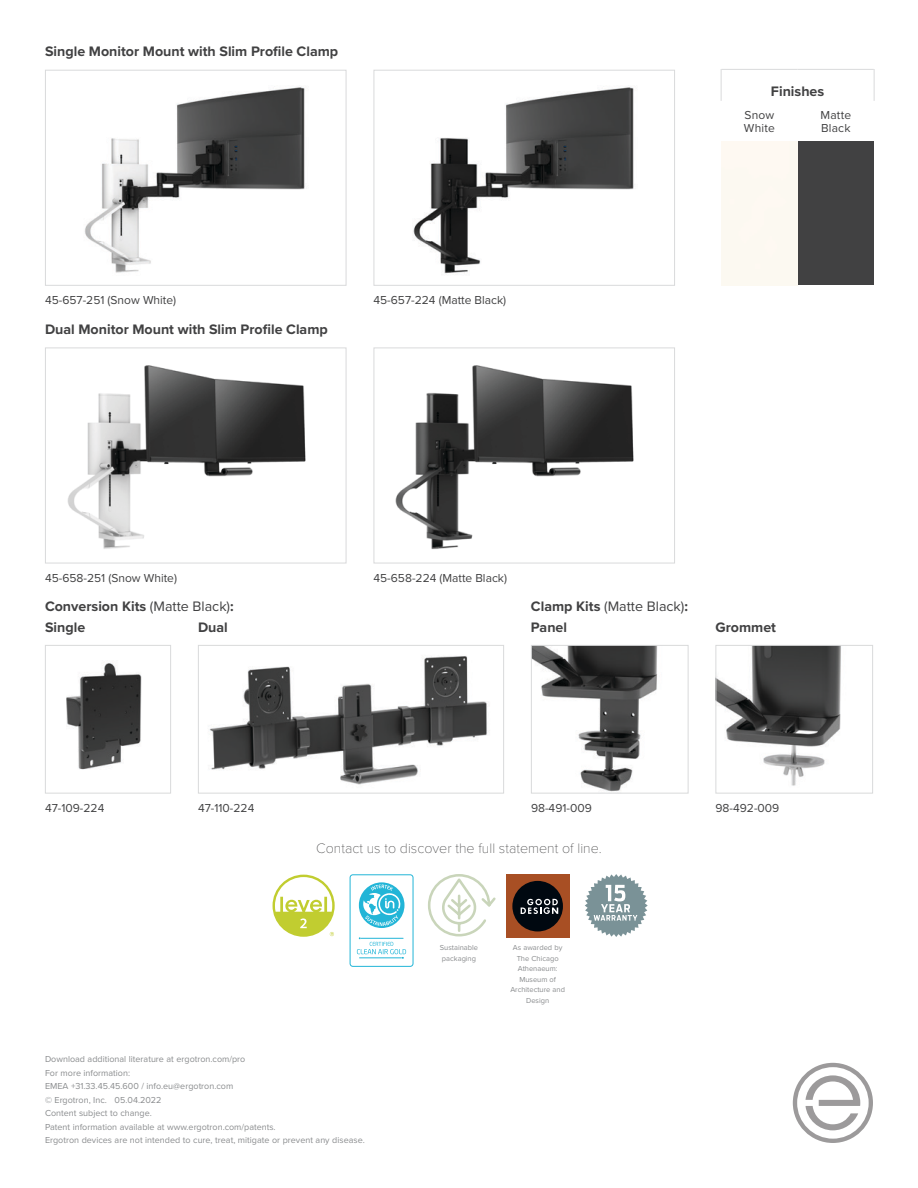
<style>
.page{position:relative;width:918px;height:1188px;background:#fff}
.page>*{position:absolute;margin:0;border:0;box-sizing:border-box;transform-origin:0 0}
.t1{font:700 14.25px "Proxima Nova";color:#414142}
.t2{font:100 14.25px "Proxima Nova T";color:#414142}
.t3{font:14.25px "Proxima Nova";color:#414142}
.t4{font:12px/13.5px "Proxima Nova";color:#414142}
.t5{font:9px/13.5px "Proxima Nova";color:#8a8c8e}
.t6{font:7.5px/10.5px "Proxima Nova";color:#8a8c8e;text-align:center}
.s1{font-weight:400}
.s2{font-weight:700}
</style>
<div class="page">
<svg style="left:793px;top:1063px;width:80px;height:80px"></svg>
<div style="left:798px;top:141px;width:76px;height:144px;background:#414142"></div>
<hr style="left:721px;top:69px;width:1px;height:32px;background:#d9dadb">
<hr style="left:874px;top:69px;width:1px;height:32px;background:#d9dadb">
<hr style="left:798px;top:69px;width:76px;height:1px;background:#d9dadb">
<hr style="left:722px;top:69px;width:76px;height:1px;background:#d9dadb">
<img style="left:66px;top:663px;width:76px;height:107px">
<div style="left:45px;top:645px;width:126px;height:149px;border:1px solid #d9dadb"></div>
<img style="left:209px;top:656px;width:278px;height:129px">
<div style="left:198px;top:645px;width:306px;height:149px;border:1px solid #d9dadb"></div>
<img style="left:533px;top:647px;width:125px;height:145px">
<div style="left:531px;top:645px;width:157px;height:149px;border:1px solid #d9dadb"></div>
<img style="left:718px;top:647px;width:123px;height:139px">
<div style="left:716px;top:645px;width:157px;height:149px;border:1px solid #d9dadb"></div>
<img style="left:84px;top:87px;width:221px;height:186px">
<div style="left:45px;top:70px;width:301px;height:216px;border:1px solid #d9dadb"></div>
<img style="left:413px;top:87px;width:221px;height:187px">
<div style="left:373px;top:70px;width:302px;height:216px;border:1px solid #d9dadb"></div>
<img style="left:67px;top:347px;width:280px;height:216px">
<div style="left:45px;top:347px;width:301px;height:216px;border:1px solid #d9dadb"></div>
<img style="left:395px;top:365px;width:239px;height:185px">
<div style="left:373px;top:347px;width:302px;height:216px;border:1px solid #d9dadb"></div>
<svg style="left:273px;top:875px;width:62px;height:62px"></svg>
<div style="left:350px;top:875px;width:63px;height:92px;border:1px solid #22b5d7;border-radius:3px"></div>
<svg style="left:359px;top:882px;width:46px;height:46px"></svg>
<svg style="left:357px;top:938px;width:49px;height:20px"></svg>
<svg style="left:585px;top:874px;width:63px;height:63px"></svg>
<div style="left:506px;top:875px;width:63px;height:63px;background:#a84f24"></div>
<div style="left:512px;top:881px;width:51px;height:50px;background:#000810;border-radius:50%"></div>
<svg style="left:521px;top:899px;width:37px;height:15px"></svg>
<svg style="left:428px;top:874px;width:68px;height:63px"></svg>
<h1 class="t1" style="left:45px;top:43px;width:295px">Single Monitor Mount with Slim Profile Clamp</h1>
<h2 class="t4" style="left:45px;top:294px;width:133px">45-657-251 (Snow White)</h2>
<h2 class="t4" style="left:374px;top:294px;width:134px">45-657-224 (Matte Black)</h2>
<h1 class="t1" style="left:45px;top:321px;width:284px">Dual Monitor Mount with Slim Profile Clamp</h1>
<h2 class="t4" style="left:45px;top:571px;width:133px">45-658-251 (Snow White)</h2>
<h2 class="t4" style="left:374px;top:571px;width:135px">45-658-224 (Matte Black)</h2>
<h1 class="t1" style="left:771px;top:83px;width:55px">Finishes</h1>
<h2 class="t4" style="left:820px;top:108px;width:32px">Matte<br>Black</h2>
<h2 class="t4" style="left:744px;top:108px;width:32px">Snow<br>White</h2>
<h1 class="t1" style="left:45px;top:598px;width:190px">Conversion Kits <span class="s1">(Matte Black)</span>:</h1>
<h1 class="t3" style="left:531px;top:598px;width:159px"><span class="s2">Clamp Kits</span> (Matte Black)<span class="s2">:</span></h1>
<h1 class="t1" style="left:45px;top:618px;width:42px">Single</h1>
<h1 class="t1" style="left:198px;top:618px;width:31px">Dual</h1>
<h1 class="t1" style="left:531px;top:618px;width:38px">Panel</h1>
<h1 class="t1" style="left:715px;top:618px;width:62px">Grommet</h1>
<h2 class="t4" style="left:45px;top:801px;width:61px">47-109-224</h2>
<h2 class="t4" style="left:198px;top:801px;width:58px">47-110-224</h2>
<h2 class="t4" style="left:531px;top:801px;width:62px">98-491-009</h2>
<h2 class="t4" style="left:716px;top:801px;width:65px">98-492-009</h2>
<h1 class="t2" style="left:316px;top:840px;width:287px">Contact us to discover the full statement of line.</h1>
<p class="t5" style="left:45px;top:1052px;width:321px">Download additional literature at ergotron.com/pro<br>For more information:<br>EMEA +31.33.45.45.600 / info.eu@ergotron.com<br>© Ergotron, Inc. 05.04.2022<br>Content subject to change.<br>Patent information available at www.ergotron.com/patents.<br>Ergotron devices are not intended to cure, treat, mitigate or prevent any disease.</p>
<p class="t6" style="left:440px;top:943px;width:40px;text-align:left">Sustainable packaging</p>
<p class="t6" style="left:510px;top:943px;width:56px">As awarded by<br>The Chicago<br>Athenaeum:<br>Museum of<br>Architecture and<br>Design</p>
</div>
